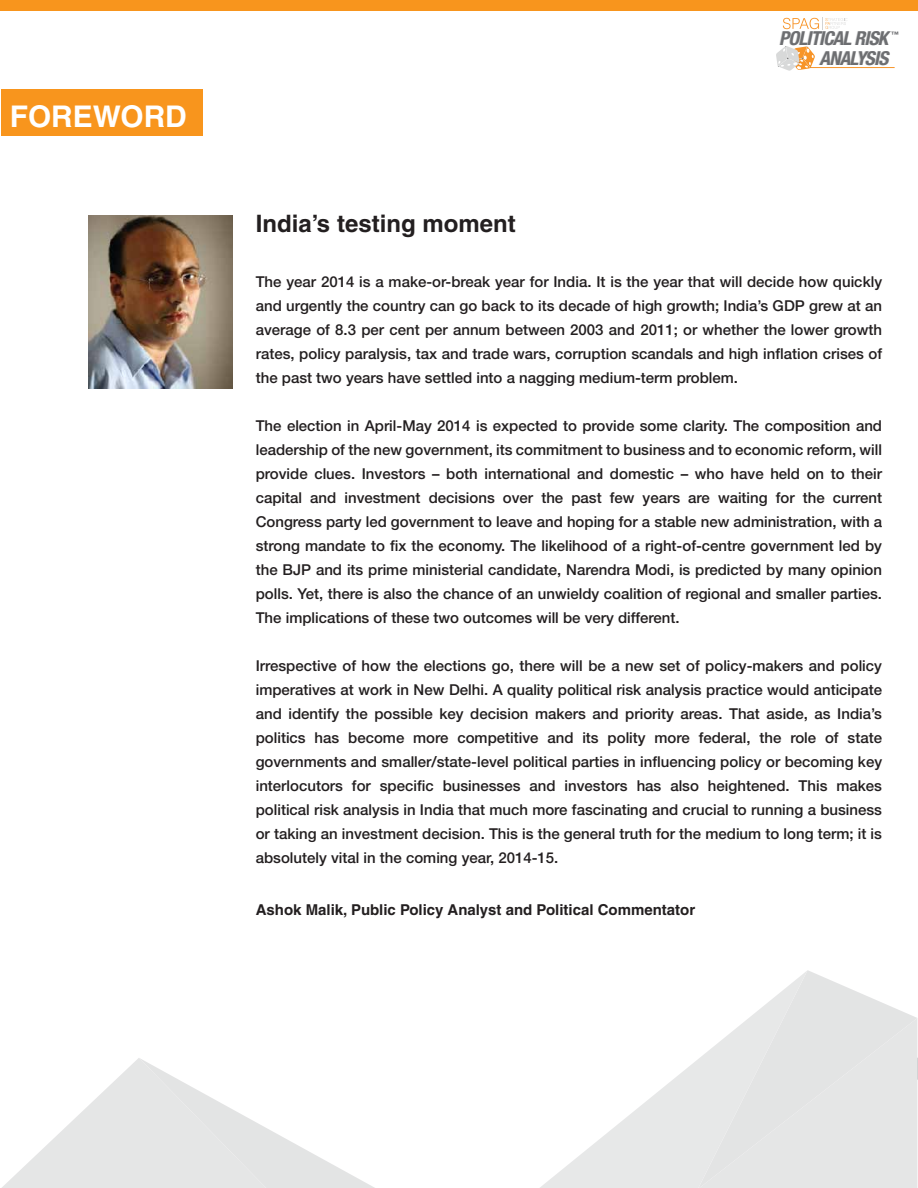
<style>
.page{position:relative;width:918px;height:1188px;background:#fff}
.page>*{position:absolute;margin:0;border:0;box-sizing:border-box;transform-origin:0 0}
.t1{font:700 29.85px "Helvetica";color:#fff}
.t2{font:700 24px "Helvetica";color:#231f20}
.t3{font:italic 700 condensed 19.2px/19.5px "Helvetica Neue LT Pro";letter-spacing:-.04em;color:#6d6e71;text-align:right}
.t4{font:500 15px/24px "Helvetica Neue LT Pro";color:#231f20;text-align:justify}
.t5{font:700 15px "Helvetica";color:#231f20}
.t6{font:700 7.5px "Helvetica";color:#6d6e71}
</style>
<div class="page">
<svg style="left:808px;top:970px;width:109px;height:218px;fill:#e5e6e6"></svg>
<svg style="left:540px;top:970px;width:268px;height:218px"></svg>
<svg style="left:2px;top:1058px;width:373px;height:130px"></svg>
<div style="left:0;top:0;width:918px;height:10px;background:#f8951d"></div>
<div style="left:2px;top:89px;width:201px;height:46px;background:#f8951d"></div>
<img style="left:89px;top:216px;width:144px;height:172px">
<hr style="left:810px;top:67px;width:85px;height:1px;background:#f79428">
<svg style="left:776px;top:46px;width:41px;height:25px"></svg>
<svg style="left:783px;top:17px;width:64px;height:13px"></svg>
<h1 class="t1" style="left:10px;top:99px;width:179px">FOREWORD</h1>
<p class="t3" style="left:779px;top:29px;width:111px">POLITICAL RISK<br>ANALYSIS</p>
<p class="t6" style="left:891px;top:29px;width:9px">™</p>
<h2 class="t2" style="left:256px;top:209px;width:261px">India’s testing moment</h2>
<p class="t4" style="left:256px;top:269px;width:628px">The year 2014 is a make-or-break year for India. It is the year that will decide how quickly and urgently the country can go back to its decade of high growth; India’s GDP grew at an average of 8.3 per cent per annum between 2003 and 2011; or whether the lower growth rates, policy paralysis, tax and trade wars, corruption scandals and high inflation crises of the past two years have settled into a nagging medium-term problem.</p>
<p class="t4" style="left:256px;top:413px;width:628px">The election in April-May 2014 is expected to provide some clarity. The composition and leadership of the new government, its commitment to business and to economic reform, will provide clues. Investors – both international and domestic – who have held on to their capital and investment decisions over the past few years are waiting for the current Congress party led government to leave and hoping for a stable new administration, with a strong mandate to fix the economy. The likelihood of a right-of-centre government led by the BJP and its prime ministerial candidate, Narendra Modi, is predicted by many opinion polls. Yet, there is also the chance of an unwieldy coalition of regional and smaller parties.<br>The implications of these two outcomes will be very different.</p>
<p class="t4" style="left:256px;top:653px;width:628px">Irrespective of how the elections go, there will be a new set of policy-makers and policy imperatives at work in New Delhi. A quality political risk analysis practice would anticipate and identify the possible key decision makers and priority areas. That aside, as India’s politics has become more competitive and its polity more federal, the role of state governments and smaller/state-level political parties in influencing policy or becoming key interlocutors for specific businesses and investors has also heightened. This makes political risk analysis in India that much more fascinating and crucial to running a business or taking an investment decision. This is the general truth for the medium to long term; it is absolutely vital in the coming year, 2014-15.</p>
<p class="t5" style="left:256px;top:900px;width:441px">Ashok Malik, Public Policy Analyst and Political Commentator</p>
</div>
